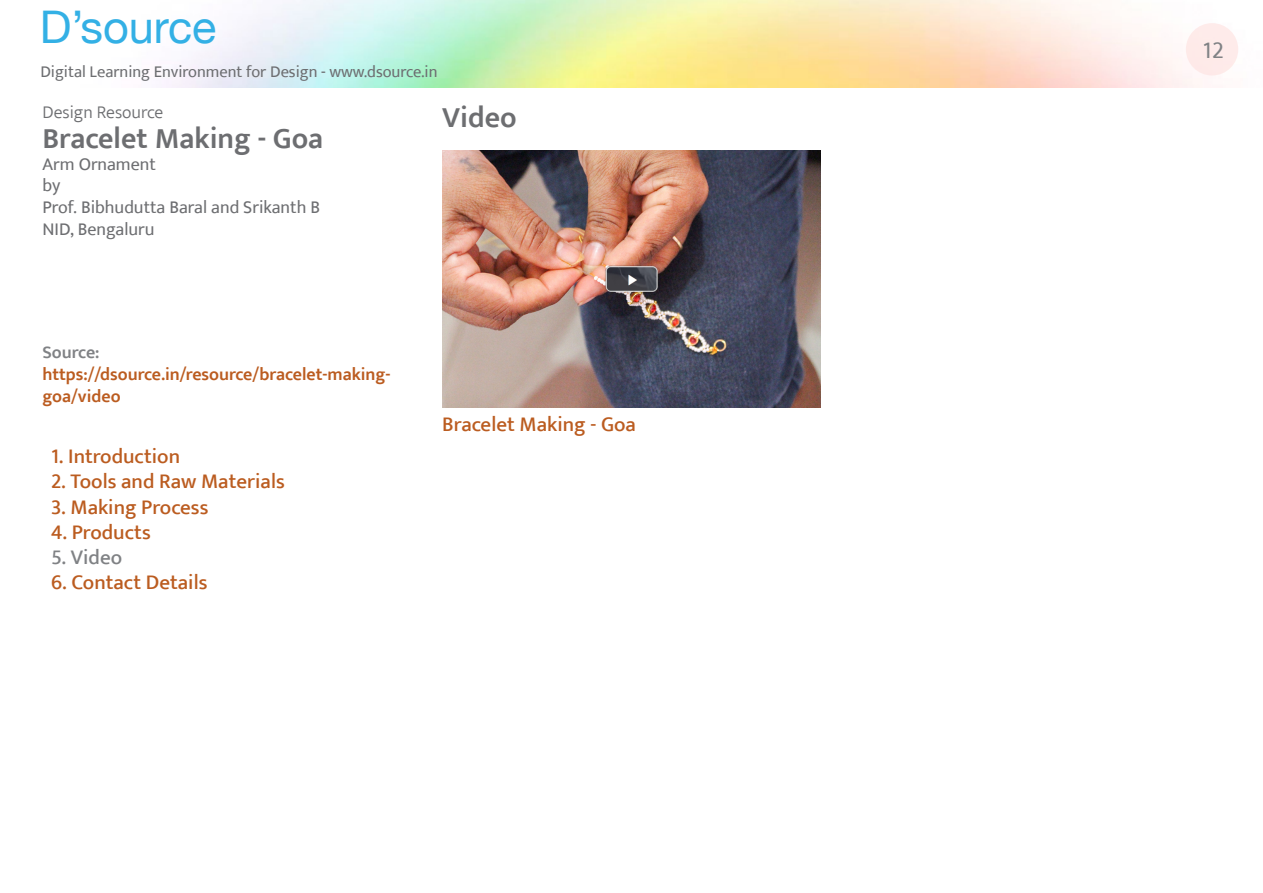
<style>
.page{position:relative;width:1263px;height:893px;background:#fff}
.page>*{position:absolute;margin:0;border:0;box-sizing:border-box;transform-origin:0 0}
.t1{font:45px "Helvetica Neue";color:#33b0e5}
.t2{font:600 30px "Ek Mukta";color:#6d6e71}
.t3{font:24px "Ek Mukta";color:#808285}
.t4{font:500 21px "Ek Mukta";color:#bb5c20}
.t5{font:500 21px "Ek Mukta";color:#808285}
.t6{font:18px/21.6px "Ek Mukta";color:#6d6e71}
.t7{font:600 18px/21.6px "Ek Mukta";color:#bb5c20}
.t8{font:300 18px "Ek Mukta";color:#6d6e71}
.t9{font:600 18px "Ek Mukta";color:#808285}
.t10{font:16.5px "Ek Mukta";color:#6d6e71}
</style>
<div class="page">
<div style="left:1186px;top:23px;width:52px;height:52px;background:#feebea;border-radius:50%"></div>
<img style="left:442px;top:150px;width:379px;height:257px">
<h1 class="t1" style="left:40px;top:-6px;width:178px">D’source</h1>
<p class="t10" style="left:40px;top:62px;width:399px">Digital Learning Environment for Design - www.dsource.in</p>
<p class="t8" style="left:43px;top:101px;width:122px">Design Resource</p>
<h2 class="t2" style="left:43px;top:120px;width:282px">Bracelet Making - Goa</h2>
<p class="t6" style="left:43px;top:153px;width:279px">Arm Ornament<br>by<br>Prof. Bibhudutta Baral and Srikanth B<br>NID, Bengaluru</p>
<p class="t9" style="left:43px;top:342px;width:59px">Source:</p>
<p class="t7" style="left:43px;top:363px;width:350px">https://dsource.in/resource/bracelet-making&shy;goa/video</p>
<p class="t4" style="left:51px;top:444px;width:131px">1. Introduction</p>
<p class="t4" style="left:51px;top:469px;width:235px">2. Tools and Raw Materials</p>
<p class="t4" style="left:51px;top:494px;width:159px">3. Making Process</p>
<p class="t4" style="left:51px;top:519px;width:101px">4. Products</p>
<p class="t5" style="left:51px;top:544px;width:73px">5. Video</p>
<p class="t4" style="left:51px;top:570px;width:158px">6. Contact Details</p>
<h2 class="t2" style="left:442px;top:100px;width:76px">Video</h2>
<p class="t4" style="left:442px;top:412px;width:195px">Bracelet Making - Goa</p>
<p class="t3" style="left:1203px;top:35px;width:22px">12</p>
</div>
